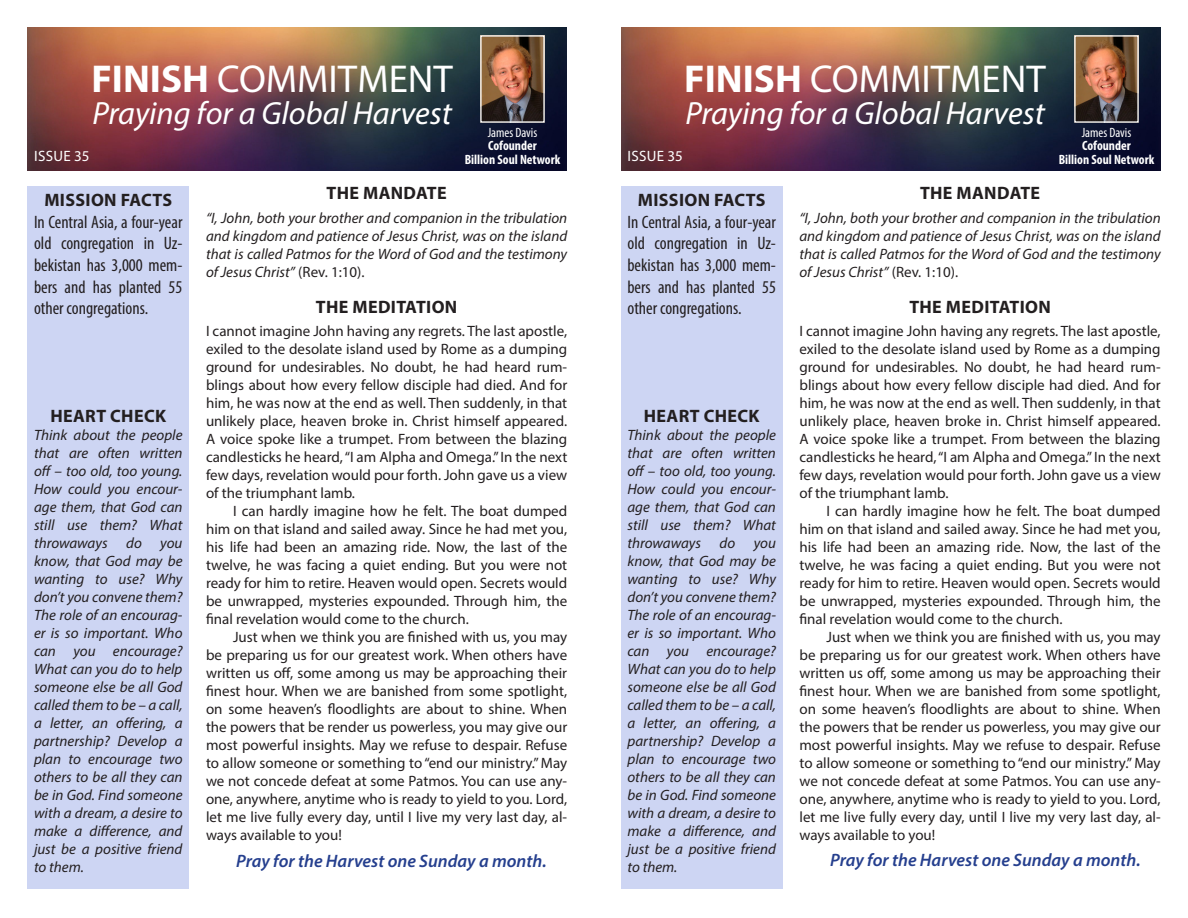
<style>
.page{position:relative;width:1188px;height:918px;background:#fff}
.page>*{position:absolute;margin:0;border:0;box-sizing:border-box;transform-origin:0 0}
.t1{font:39px "Myriad Pro";color:#fff}
.t2{font:italic 32.25px "Myriad Pro";color:#fff}
.t3{font:condensed 18px/21.6px "Myriad Pro";color:#231f20;text-align:justify}
.t4{font:700 18px "Myriad Pro";letter-spacing:.02em;color:#231f20}
.t5{font:italic 600 18px "Myriad Pro";color:#253f8e}
.t6{font:15px/18px "Myriad Pro";color:#231f20;text-align:justify}
.t7{font:italic 15px/18px "Myriad Pro";color:#231f20;text-align:justify}
.t8{font:15px "Myriad Pro";letter-spacing:.02em;color:#fff}
.t9{font:700 condensed 13.5px "Myriad Pro";color:#fff}
.t10{font:condensed 13.5px "Myriad Pro";color:#fff}
.s1{font-weight:700}
.s2{font-style:normal}
</style>
<div class="page">
<img style="left:621px;top:27px;width:540px;height:144px">
<img style="left:27px;top:27px;width:540px;height:144px">
<div style="left:27px;top:186px;width:162px;height:703px;background:#cdd5f3"></div>
<div style="left:621px;top:186px;width:162px;height:703px;background:#cdd5f3"></div>
<img style="left:1076px;top:37px;width:61px;height:84px">
<div style="left:1074px;top:35px;width:65px;height:88px;border:1px solid #fff"></div>
<img style="left:482px;top:37px;width:61px;height:84px">
<div style="left:480px;top:35px;width:65px;height:88px;border:1px solid #fff"></div>
<p class="t1" style="left:91px;top:55px;width:363px"><span class="s1">FINISH</span> COMMITMENT</p>
<p class="t2" style="left:92px;top:93px;width:361px">Praying for a Global Harvest</p>
<p class="t8" style="left:34px;top:147px;width:57px">ISSUE 35</p>
<p class="t10" style="left:488px;top:124px;width:51px">James Davis</p>
<p class="t9" style="left:488px;top:137px;width:50px">Cofounder</p>
<p class="t9" style="left:465px;top:151px;width:97px">Billion Soul Network</p>
<p class="t1" style="left:684px;top:55px;width:363px"><span class="s1">FINISH</span> COMMITMENT</p>
<p class="t2" style="left:685px;top:93px;width:361px">Praying for a Global Harvest</p>
<p class="t8" style="left:628px;top:147px;width:57px">ISSUE 35</p>
<p class="t10" style="left:1082px;top:124px;width:51px">James Davis</p>
<p class="t9" style="left:1082px;top:137px;width:50px">Cofounder</p>
<p class="t9" style="left:1059px;top:151px;width:97px">Billion Soul Network</p>
<p class="t4" style="left:44px;top:188px;width:129px">MISSION FACTS</p>
<p class="t3" style="left:34px;top:211px;width:150px">In Central Asia, a four-year old congregation in Uz&shy;bekistan has 3,000 mem&shy;bers and has planted 55 other congregations.</p>
<p class="t4" style="left:50px;top:404px;width:117px">HEART CHECK</p>
<p class="t7" style="left:34px;top:426px;width:150px">Think about the people that are often written off – too old, too young.<br>How could you encour&shy;age them, that God can still use them? What throwaways do you know, that God may be wanting to use? Why don’t you convene them?<br>The role of an encourag&shy;er is so important. Who can you encourage?<br>What can you do to help someone else be all God called them to be – a call, a letter, an offering, a partnership? Develop a plan to encourage two others to be all they can be in God. Find someone with a dream, a desire to make a difference, and just be a positive friend to them.</p>
<p class="t4" style="left:327px;top:182px;width:122px">THE MANDATE</p>
<p class="t7" style="left:206px;top:209px;width:363px">“I, John, both your brother and companion in the tribulation and kingdom and patience of Jesus Christ, was on the island that is called Patmos for the Word of God and the testimony of Jesus Christ” <span class="s2">(Rev. 1:10).</span></p>
<p class="t4" style="left:316px;top:295px;width:143px">THE MEDITATION</p>
<p class="t6" style="left:206px;top:322px;width:363px">I cannot imagine John having any regrets. The last apostle, exiled to the desolate island used by Rome as a dumping ground for undesirables. No doubt, he had heard rum&shy;blings about how every fellow disciple had died. And for him, he was now at the end as well. Then suddenly, in that unlikely place, heaven broke in. Christ himself appeared.<br>A voice spoke like a trumpet. From between the blazing candlesticks he heard, “I am Alpha and Omega.” In the next few days, revelation would pour forth. John gave us a view of the triumphant lamb.</p>
<p class="t6" style="left:206px;top:502px;width:363px;text-indent:27px">I can hardly imagine how he felt. The boat dumped him on that island and sailed away. Since he had met you, his life had been an amazing ride. Now, the last of the twelve, he was facing a quiet ending. But you were not ready for him to retire. Heaven would open. Secrets would be unwrapped, mysteries expounded. Through him, the final revelation would come to the church.</p>
<p class="t6" style="left:206px;top:628px;width:363px;text-indent:27px">Just when we think you are finished with us, you may be preparing us for our greatest work. When others have written us off, some among us may be approaching their finest hour. When we are banished from some spotlight, on some heaven’s floodlights are about to shine. When the powers that be render us powerless, you may give our most powerful insights. May we refuse to despair. Refuse to allow someone or something to “end our ministry.” May we not concede defeat at some Patmos. You can use any&shy;one, anywhere, anytime who is ready to yield to you. Lord, let me live fully every day, until I live my very last day, al&shy;ways available to you!</p>
<p class="t4" style="left:920px;top:182px;width:122px">THE MANDATE</p>
<p class="t7" style="left:799px;top:209px;width:363px">“I, John, both your brother and companion in the tribulation and kingdom and patience of Jesus Christ, was on the island that is called Patmos for the Word of God and the testimony of Jesus Christ” <span class="s2">(Rev. 1:10).</span></p>
<p class="t4" style="left:909px;top:295px;width:143px">THE MEDITATION</p>
<p class="t6" style="left:799px;top:322px;width:363px">I cannot imagine John having any regrets. The last apostle, exiled to the desolate island used by Rome as a dumping ground for undesirables. No doubt, he had heard rum&shy;blings about how every fellow disciple had died. And for him, he was now at the end as well. Then suddenly, in that unlikely place, heaven broke in. Christ himself appeared.<br>A voice spoke like a trumpet. From between the blazing candlesticks he heard, “I am Alpha and Omega.” In the next few days, revelation would pour forth. John gave us a view of the triumphant lamb.</p>
<p class="t6" style="left:799px;top:502px;width:363px;text-indent:27px">I can hardly imagine how he felt. The boat dumped him on that island and sailed away. Since he had met you, his life had been an amazing ride. Now, the last of the twelve, he was facing a quiet ending. But you were not ready for him to retire. Heaven would open. Secrets would be unwrapped, mysteries expounded. Through him, the final revelation would come to the church.</p>
<p class="t6" style="left:799px;top:628px;width:363px;text-indent:27px">Just when we think you are finished with us, you may be preparing us for our greatest work. When others have written us off, some among us may be approaching their finest hour. When we are banished from some spotlight, on some heaven’s floodlights are about to shine. When the powers that be render us powerless, you may give our most powerful insights. May we refuse to despair. Refuse to allow someone or something to “end our ministry.” May we not concede defeat at some Patmos. You can use any&shy;one, anywhere, anytime who is ready to yield to you. Lord, let me live fully every day, until I live my very last day, al&shy;ways available to you!</p>
<p class="t4" style="left:638px;top:188px;width:129px">MISSION FACTS</p>
<p class="t3" style="left:627px;top:211px;width:150px">In Central Asia, a four-year old congregation in Uz&shy;bekistan has 3,000 mem&shy;bers and has planted 55 other congregations.</p>
<p class="t4" style="left:644px;top:404px;width:117px">HEART CHECK</p>
<p class="t7" style="left:627px;top:426px;width:150px">Think about the people that are often written off – too old, too young.<br>How could you encour&shy;age them, that God can still use them? What throwaways do you know, that God may be wanting to use? Why don’t you convene them?<br>The role of an encourag&shy;er is so important. Who can you encourage?<br>What can you do to help someone else be all God called them to be – a call, a letter, an offering, a partnership? Develop a plan to encourage two others to be all they can be in God. Find someone with a dream, a desire to make a difference, and just be a positive friend to them.</p>
<p class="t5" style="left:236px;top:849px;width:312px">Pray for the Harvest one Sunday a month.</p>
<p class="t5" style="left:830px;top:848px;width:312px">Pray for the Harvest one Sunday a month.</p>
</div>
